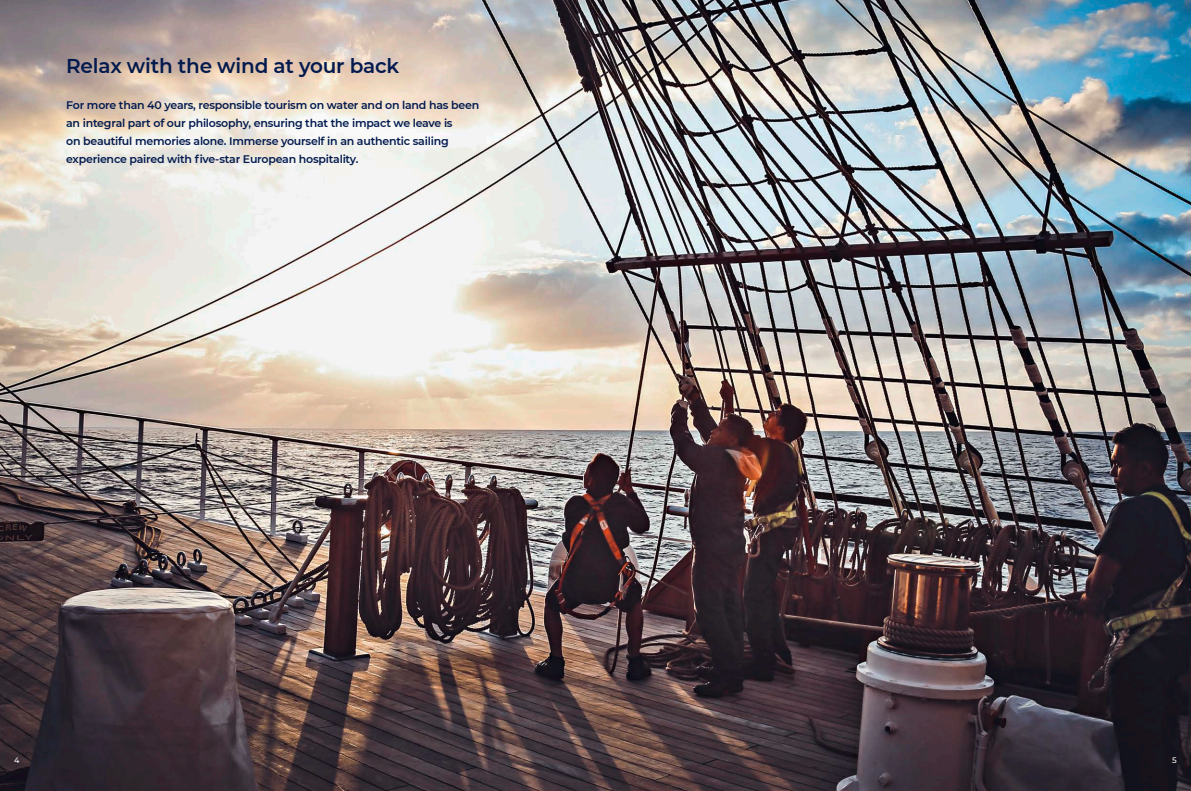
<style>
.page{position:relative;width:1191px;height:791px;background:#fff}
.page>*{position:absolute;margin:0;border:0;box-sizing:border-box;transform-origin:0 0}
.t1{font:600 20px "Montserrat";letter-spacing:-.01em;color:#021a4e}
.t2{font:600 11px/18px "Montserrat";letter-spacing:-.02em;color:#021a4e}
.t3{font:500 8px "Montserrat";color:#fff}
</style>
<div class="page">
<img style="left:0;top:0;width:1191px;height:791px">
<p class="t1" style="left:66px;top:52px;width:334px">Relax with the wind at your back</p>
<p class="t2" style="left:66px;top:96px;width:414px">For more than 40 years, responsible tourism on water and on land has been an integral part of our philosophy, ensuring that the impact we leave is<br>on beautiful memories alone. Immerse yourself in an authentic sailing experience paired with five-star European hospitality.</p>
<p class="t3" style="left:14px;top:755px;width:7px">4</p>
<p class="t3" style="left:1172px;top:755px;width:6px">5</p>
</div>
